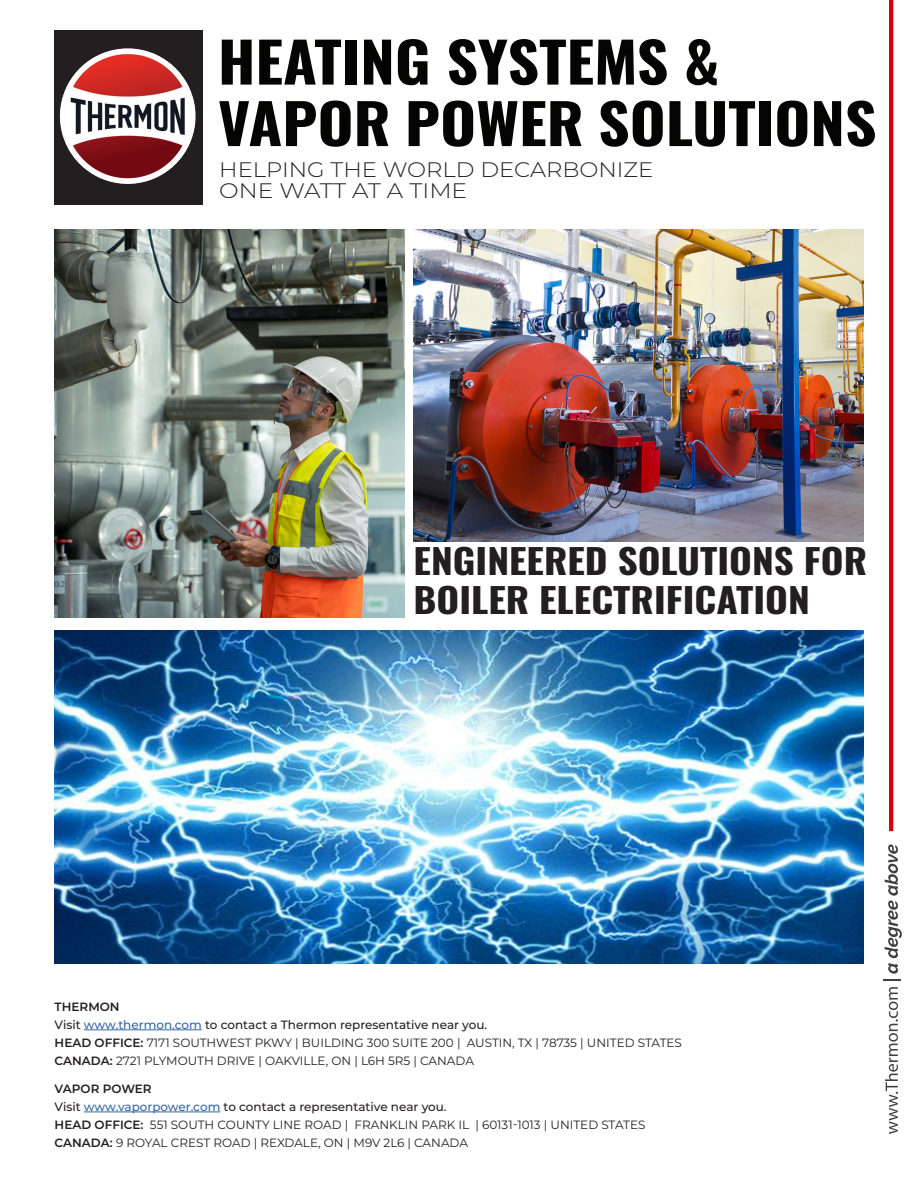
<style>
.page{position:relative;width:918px;height:1188px;background:#fff}
.page>*{position:absolute;margin:0;border:0;box-sizing:border-box;transform-origin:0 0}
.t1{font:700 55.5px "Oswald";color:#040503;scale:1.11 1}
.t2{font:700 34.5px "Oswald";color:#231f20;scale:1.13 1}
.t3{font:300 21px "Montserrat";color:#231f20;scale:1.08 1}
.t4{font:300 21px "Montserrat";color:#231f20;scale:1.11 1}
.t5{font:12px "Montserrat";color:#231f20}
.t6{font:500 12px "Montserrat";color:#231f20}
.t7{font:600 12px "Montserrat";color:#231f20}
.s1{color:#3667a4}
.s2{font-weight:600}
</style>
<div class="page">
<hr style="left:84px;top:1030px;width:118px;height:1px;background:#3667a4">
<img style="left:54px;top:229px;width:351px;height:389px">
<img style="left:414px;top:229px;width:450px;height:313px">
<div style="left:54px;top:30px;width:148px;height:175px;background:#231f20"></div>
<img style="left:59px;top:48px;width:137px;height:136px">
<svg style="left:885px;top:987px;width:13px;height:147px"></svg>
<svg style="left:883px;top:844px;width:19px;height:137px"></svg>
<hr style="left:889px;top:0;width:4px;height:831px;background:#d60000">
<img style="left:54px;top:631px;width:810px;height:332px">
<hr style="left:84px;top:1112px;width:136px;height:1px;background:#3667a4">
<p class="t1" style="left:218px;top:33px;width:453px">HEATING SYSTEMS &amp;</p>
<p class="t1" style="left:218px;top:94px;width:595px">VAPOR POWER SOLUTIONS</p>
<p class="t3" style="left:219px;top:155px;width:404px">HELPING THE WORLD DECARBONIZE</p>
<p class="t4" style="left:219px;top:176px;width:225px">ONE WATT AT A TIME</p>
<p class="t2" style="left:414px;top:543px;width:403px">ENGINEERED SOLUTIONS FOR</p>
<p class="t2" style="left:414px;top:582px;width:352px">BOILER ELECTRIFICATION</p>
<p class="t7" style="left:55px;top:998px;width:67px">THERMON</p>
<p class="t6" style="left:55px;top:1016px;width:434px">Visit <span class="s1">www.thermon.com</span> to contact a Thermon representative near you.</p>
<p class="t5" style="left:55px;top:1034px;width:629px"><span class="s2">HEAD OFFICE:</span> 7171 SOUTHWEST PKWY | BUILDING 300 SUITE 200 | AUSTIN, TX | 78735 | UNITED STATES</p>
<p class="t5" style="left:55px;top:1052px;width:421px"><span class="s2">CANADA:</span> 2721 PLYMOUTH DRIVE | OAKVILLE, ON | L6H 5R5 | CANADA</p>
<p class="t7" style="left:55px;top:1080px;width:99px">VAPOR POWER</p>
<p class="t6" style="left:55px;top:1098px;width:394px">Visit <span class="s1">www.vaporpower.com</span> to contact a representative near you.</p>
<p class="t5" style="left:55px;top:1116px;width:592px"><span class="s2">HEAD OFFICE:</span> 551 SOUTH COUNTY LINE ROAD | FRANKLIN PARK IL | 60131-1013 | UNITED STATES</p>
<p class="t5" style="left:55px;top:1134px;width:415px"><span class="s2">CANADA:</span> 9 ROYAL CREST ROAD | REXDALE, ON | M9V 2L6 | CANADA</p>
</div>
